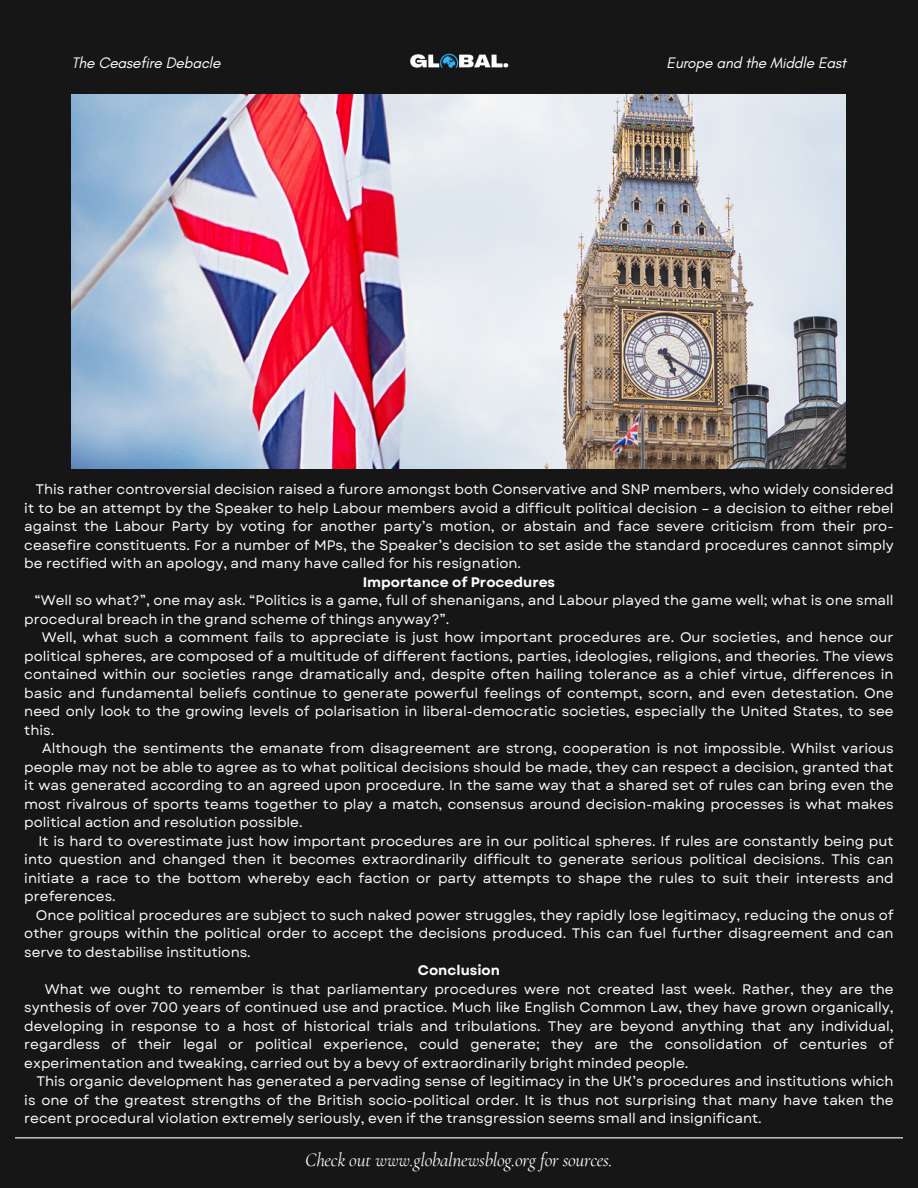
<style>
.page{position:relative;width:918px;height:1188px;background:#161616}
.page>*{position:absolute;margin:0;border:0;box-sizing:border-box;transform-origin:0 0}
.t1{font:italic 19.2px "Cormorant Garamond";letter-spacing:-.015em;color:#fcfdfd}
.t2{font:italic 15.45px "Glacial Indifference";letter-spacing:-.015em;color:#fcfdfd}
.t3{font:13.8px/18.5px "Garet";color:#fcfdfd;text-align:justify}
.t4{font:700 13.8px "Garet";color:#fcfdfd}
</style>
<div class="page">
<hr style="left:15px;top:1137px;width:888px;height:1px;background:#fcfdfd">
<img style="left:72px;top:95px;width:774px;height:373px">
<img style="left:409px;top:53px;width:101px;height:60px">
<h2 class="t2" style="left:72px;top:53px;width:150px">The Ceasefire Debacle</h2>
<h2 class="t2" style="left:667px;top:53px;width:181px">Europe and the Middle East</h2>
<p class="t3" style="left:24px;top:480px;width:871px;text-indent:11px">This rather controversial decision raised a furore amongst both Conservative and SNP members, who widely considered it to be an attempt by the Speaker to help Labour members avoid a difficult political decision – a decision to either rebel against the Labour Party by voting for another party’s motion, or abstain and face severe criticism from their pro&shy;ceasefire constituents. For a number of MPs, the Speaker’s decision to set aside the standard procedures cannot simply be rectified with an apology, and many have called for his resignation.</p>
<p class="t4" style="left:363px;top:572px;width:194px">Importance of Procedures</p>
<p class="t3" style="left:24px;top:591px;width:871px;text-indent:10px">“Well so what?”, one may ask. “Politics is a game, full of shenanigans, and Labour played the game well; what is one small procedural breach in the grand scheme of things anyway?”.</p>
<p class="t3" style="left:24px;top:628px;width:871px;text-indent:18px">Well, what such a comment fails to appreciate is just how important procedures are. Our societies, and hence our political spheres, are composed of a multitude of different factions, parties, ideologies, religions, and theories. The views contained within our societies range dramatically and, despite often hailing tolerance as a chief virtue, differences in basic and fundamental beliefs continue to generate powerful feelings of contempt, scorn, and even detestation. One need only look to the growing levels of polarisation in liberal-democratic societies, especially the United States, to see this.</p>
<p class="t3" style="left:24px;top:739px;width:871px;text-indent:18px">Although the sentiments the emanate from disagreement are strong, cooperation is not impossible. Whilst various people may not be able to agree as to what political decisions should be made, they can respect a decision, granted that it was generated according to an agreed upon procedure. In the same way that a shared set of rules can bring even the most rivalrous of sports teams together to play a match, consensus around decision-making processes is what makes political action and resolution possible.</p>
<p class="t3" style="left:24px;top:832px;width:871px;text-indent:14px">It is hard to overestimate just how important procedures are in our political spheres. If rules are constantly being put into question and changed then it becomes extraordinarily difficult to generate serious political decisions. This can initiate a race to the bottom whereby each faction or party attempts to shape the rules to suit their interests and preferences.</p>
<p class="t3" style="left:24px;top:906px;width:871px;text-indent:12px">Once political procedures are subject to such naked power struggles, they rapidly lose legitimacy, reducing the onus of other groups within the political order to accept the decisions produced. This can fuel further disagreement and can serve to destabilise institutions.</p>
<p class="t4" style="left:418px;top:960px;width:84px">Conclusion</p>
<p class="t3" style="left:24px;top:980px;width:871px;text-indent:21px">What we ought to remember is that parliamentary procedures were not created last week. Rather, they are the synthesis of over 700 years of continued use and practice. Much like English Common Law, they have grown organically, developing in response to a host of historical trials and tribulations. They are beyond anything that any individual, regardless of their legal or political experience, could generate; they are the consolidation of centuries of experimentation and tweaking, carried out by a bevy of extraordinarily bright minded people.</p>
<p class="t3" style="left:24px;top:1072px;width:871px;text-indent:12px">This organic development has generated a pervading sense of legitimacy in the UK’s procedures and institutions which is one of the greatest strengths of the British socio-political order. It is thus not surprising that many have taken the recent procedural violation extremely seriously, even if the transgression seems small and insignificant.</p>
<p class="t1" style="left:305px;top:1149px;width:309px">Check out www.globalnewsblog.org for sources.</p>
</div>
